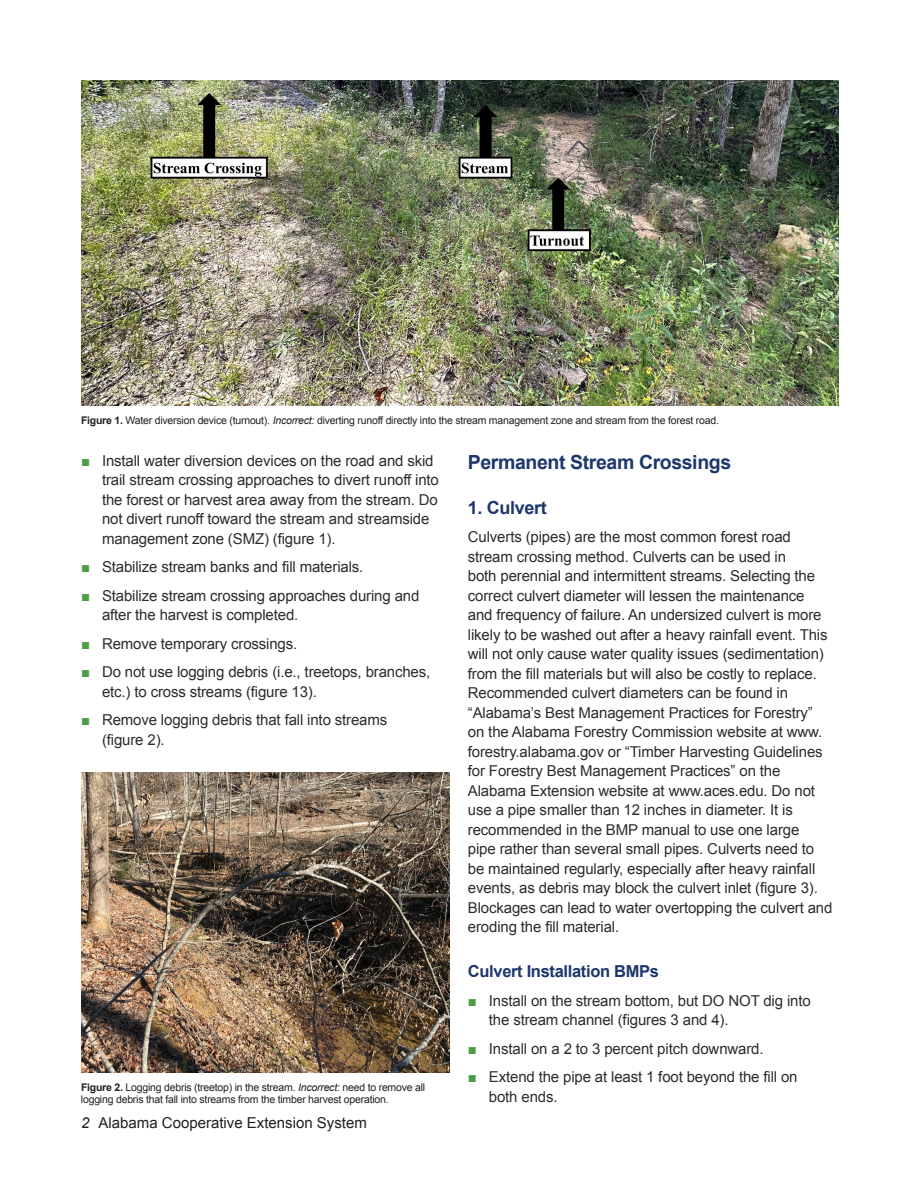
<style>
.page{position:relative;width:918px;height:1188px;background:#fff}
.page>*{position:absolute;margin:0;border:0;box-sizing:border-box;transform-origin:0 0}
.t1{font:700 19.5px "Arial";letter-spacing:-.02em;color:#1d366c}
.t2{font:700 18px "Arial";letter-spacing:-.02em;color:#1d366c}
.t3{font:700 16.5px "Arial";letter-spacing:-.02em;color:#1d366c}
.t4{font:15px/19.5px "Arial";letter-spacing:-.01em;color:#2e2b2c}
.t5{font:15px "Arial";color:#231f20}
.t6{font:10.5px/12px "Arial";letter-spacing:-.02em;color:#231f20}
.s1{font-weight:700}
.s2{font-style:italic}
.s3{color:#4c9e45}
</style>
<div class="page">
<img style="left:81px;top:81px;width:757px;height:324px">
<img style="left:81px;top:773px;width:369px;height:300px">
<p class="t6" style="left:81px;top:414px;width:639px"><span class="s1">Figure 1.</span> Water diversion device (turnout). <span class="s2">Incorrect:</span> diverting runoff directly into the stream management zone and stream from the forest road.</p>
<p class="t4" style="left:102px;top:451px;width:338px;text-indent:-21px"><span class="s3">■</span> Install water diversion devices on the road and skid trail stream crossing approaches to divert runoff into the forest or harvest area away from the stream. Do not divert runoff toward the stream and streamside management zone (SMZ) (figure 1).</p>
<p class="t4" style="left:81px;top:557px;width:284px"><span class="s3">■</span> Stabilize stream banks and fill materials.</p>
<p class="t4" style="left:102px;top:586px;width:319px;text-indent:-21px"><span class="s3">■</span> Stabilize stream crossing approaches during and after the harvest is completed.</p>
<p class="t4" style="left:81px;top:634px;width:218px"><span class="s3">■</span> Remove temporary crossings.</p>
<p class="t4" style="left:102px;top:662px;width:330px;text-indent:-21px"><span class="s3">■</span> Do not use logging debris (i.e., treetops, branches, etc.) to cross streams (figure 13).</p>
<p class="t4" style="left:102px;top:710px;width:287px;text-indent:-21px"><span class="s3">■</span> Remove logging debris that fall into streams (figure 2).</p>
<p class="t6" style="left:81px;top:1081px;width:346px"><span class="s1">Figure 2.</span> Logging debris (treetop) in the stream. <span class="s2">Incorrect:</span> need to remove all logging debris that fall into streams from the timber harvest operation.</p>
<p class="t5" style="left:81px;top:1113px;width:287px"><span class="s2">2</span> Alabama Cooperative Extension System</p>
<h1 class="t1" style="left:468px;top:449px;width:265px">Permanent Stream Crossings</h1>
<p class="t2" style="left:468px;top:496px;width:80px">1. Culvert</p>
<p class="t4" style="left:468px;top:528px;width:366px">Culverts (pipes) are the most common forest road stream crossing method. Culverts can be used in<br>both perennial and intermittent streams. Selecting the correct culvert diameter will lessen the maintenance and frequency of failure. An undersized culvert is more likely to be washed out after a heavy rainfall event. This will not only cause water quality issues (sedimentation) from the fill materials but will also be costly to replace.<br>Recommended culvert diameters can be found in “Alabama’s Best Management Practices for Forestry” on the Alabama Forestry Commission website at www. forestry.alabama.gov or “Timber Harvesting Guidelines for Forestry Best Management Practices” on the Alabama Extension website at www.aces.edu. Do not use a pipe smaller than 12 inches in diameter. It is recommended in the BMP manual to use one large<br>pipe rather than several small pipes. Culverts need to be maintained regularly, especially after heavy rainfall events, as debris may block the culvert inlet (figure 3).<br>Blockages can lead to water overtopping the culvert and eroding the fill material.</p>
<p class="t3" style="left:468px;top:961px;width:193px">Culvert Installation BMPs</p>
<p class="t4" style="left:489px;top:991px;width:323px;text-indent:-21px"><span class="s3">■</span> Install on the stream bottom, but DO NOT dig into the stream channel (figures 3 and 4).</p>
<p class="t4" style="left:468px;top:1039px;width:297px"><span class="s3">■</span> Install on a 2 to 3 percent pitch downward.</p>
<p class="t4" style="left:489px;top:1067px;width:310px;text-indent:-21px"><span class="s3">■</span> Extend the pipe at least 1 foot beyond the fill on both ends.</p>
</div>
